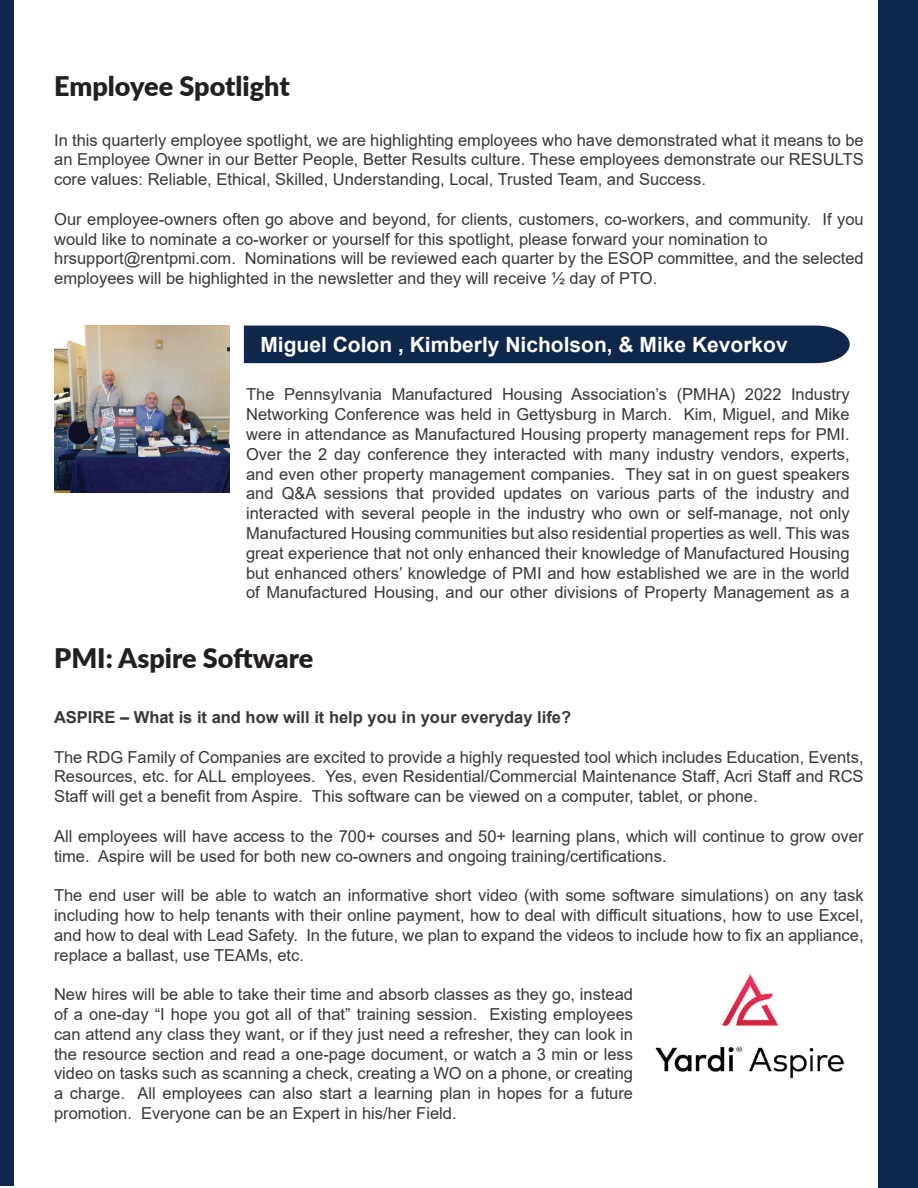
<style>
.page{position:relative;width:918px;height:1188px;background:#fff}
.page>*{position:absolute;margin:0;border:0;box-sizing:border-box;transform-origin:0 0}
.t1{font:900 27px "Lato";color:#231f20}
.t2{font:700 21px "Arial";color:#fff}
.t3{font:16.5px/19.8px "Arial";color:#383839;text-align:justify}
.t4{font:700 16.5px "Arial";color:#383839}
</style>
<div class="page">
<div style="left:0;top:0;width:13px;height:1186px;background:#0f274a"></div>
<img style="left:54px;top:326px;width:175px;height:166px">
<div style="left:244px;top:326px;width:606px;height:37px;background:#0f274a"></div>
<div style="left:878px;top:0;width:40px;height:1188px;background:#0f274a"></div>
<img style="left:655px;top:973px;width:190px;height:106px">
<h1 class="t1" style="left:54px;top:66px;width:237px">Employee Spotlight</h1>
<p class="t3" style="left:54px;top:130px;width:811px">In this quarterly employee spotlight, we are highlighting employees who have demonstrated what it means to be an Employee Owner in our Better People, Better Results culture. These employees demonstrate our RESULTS core values: Reliable, Ethical, Skilled, Understanding, Local, Trusted Team, and Success.</p>
<p class="t3" style="left:54px;top:209px;width:811px;text-align:left">Our employee-owners often go above and beyond, for clients, customers, co-workers, and community. If you would like to nominate a co-worker or yourself for this spotlight, please forward your nomination to hrsupport@rentpmi.com. Nominations will be reviewed each quarter by the ESOP committee, and the selected employees will be highlighted in the newsletter and they will receive ½ day of PTO.</p>
<p class="t2" style="left:260px;top:330px;width:529px">Miguel Colon , Kimberly Nicholson, &amp; Mike Kevorkov</p>
<p class="t3" style="left:246px;top:385px;width:605px">The Pennsylvania Manufactured Housing Association’s (PMHA) 2022 Industry Networking Conference was held in Gettysburg in March. Kim, Miguel, and Mike were in attendance as Manufactured Housing property management reps for PMI.<br>Over the 2 day conference they interacted with many industry vendors, experts, and even other property management companies. They sat in on guest speakers and Q&amp;A sessions that provided updates on various parts of the industry and interacted with several people in the industry who own or self-manage, not only Manufactured Housing communities but also residential properties as well. This was great experience that not only enhanced their knowledge of Manufactured Housing but enhanced others’ knowledge of PMI and how established we are in the world of Manufactured Housing, and our other divisions of Property Management as a</p>
<h1 class="t1" style="left:54px;top:638px;width:261px">PMI: Aspire Software</h1>
<p class="t4" style="left:54px;top:706px;width:519px">ASPIRE – What is it and how will it help you in your everyday life?</p>
<p class="t3" style="left:54px;top:747px;width:811px">The RDG Family of Companies are excited to provide a highly requested tool which includes Education, Events, Resources, etc. for ALL employees. Yes, even Residential/Commercial Maintenance Staff, Acri Staff and RCS Staff will get a benefit from Aspire. This software can be viewed on a computer, tablet, or phone.</p>
<p class="t3" style="left:54px;top:826px;width:811px">All employees will have access to the 700+ courses and 50+ learning plans, which will continue to grow over time. Aspire will be used for both new co-owners and ongoing training/certifications.</p>
<p class="t3" style="left:54px;top:885px;width:811px">The end user will be able to watch an informative short video (with some software simulations) on any task including how to help tenants with their online payment, how to deal with difficult situations, how to use Excel, and how to deal with Lead Safety. In the future, we plan to expand the videos to include how to fix an appliance, replace a ballast, use TEAMs, etc.</p>
<p class="t3" style="left:54px;top:984px;width:581px">New hires will be able to take their time and absorb classes as they go, instead of a one-day “I hope you got all of that” training session. Existing employees can attend any class they want, or if they just need a refresher, they can look in the resource section and read a one-page document, or watch a 3 min or less video on tasks such as scanning a check, creating a WO on a phone, or creating a charge. All employees can also start a learning plan in hopes for a future promotion. Everyone can be an Expert in his/her Field.</p>
</div>
